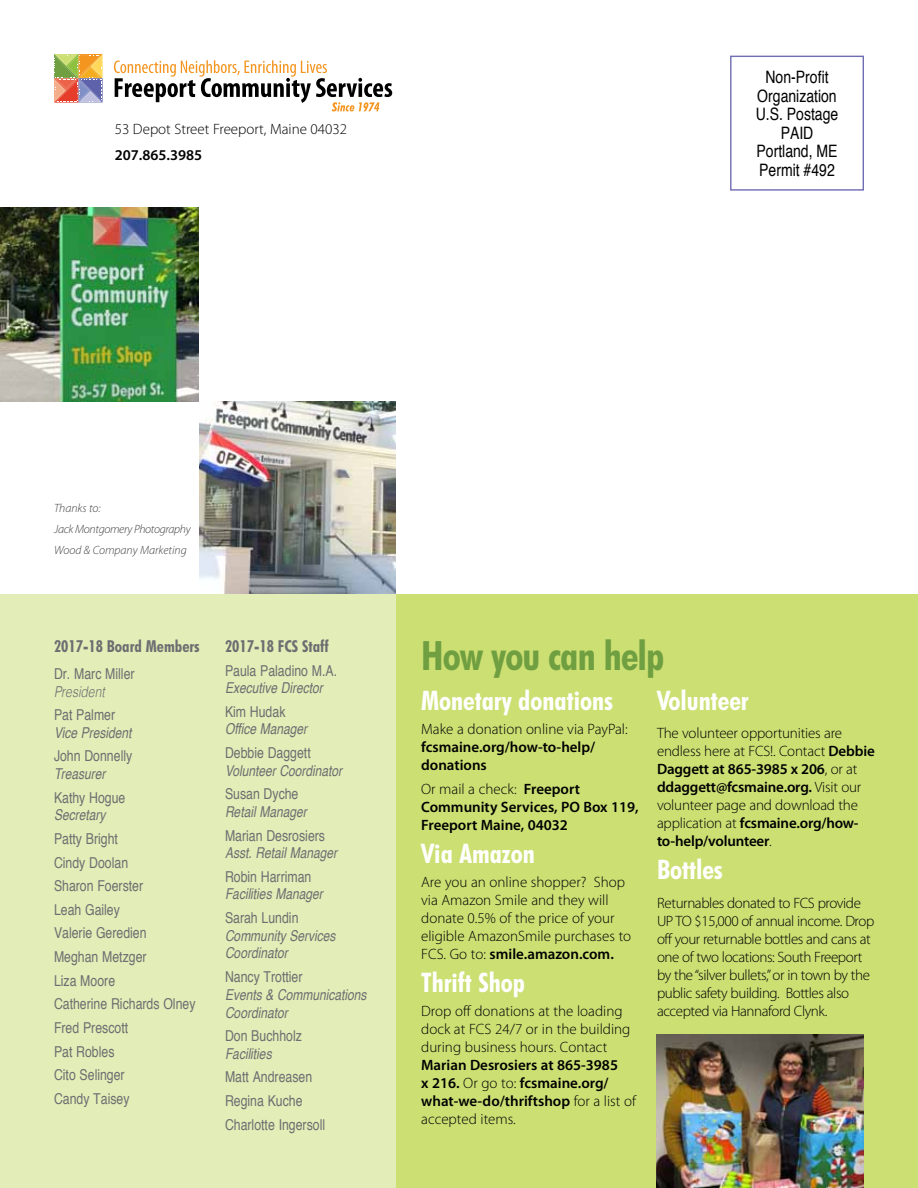
<style>
.page{position:relative;width:918px;height:1188px;background:#fff}
.page>*{position:absolute;margin:0;border:0;box-sizing:border-box;transform-origin:0 0}
.t1{font:700 condensed 40.5px "Futura BT";letter-spacing:-.02em;color:#6f9f40}
.t2{font:700 condensed 27px "Futura BT";color:#fff}
.t3{font:condensed 17.1px/18.5px "Helvetica";color:#000;text-align:center}
.t4{font:700 condensed 16.5px "Futura BT";color:#6d6e71}
.t5{font:300 15px/18px "Myriad Pro";letter-spacing:-.01em;color:#000}
.t6{font:condensed 15px/23.5px "Helvetica";color:#6d6e71}
.t7{font:300 15px/18px "Myriad Pro";letter-spacing:-.03em;color:#000}
.t8{font:600 15px/18px "Myriad Pro";color:#000}
.t9{font:italic 15px/17.7px "Helvetica";color:#6d6e71;scale:.8 1}
.t10{font:italic 300 15px "Helvetica";color:#6d6e71;scale:.8 1}
.t11{font:italic 300 12px/21px "Myriad Pro";letter-spacing:-.01em;color:#414042}
.s1{font-weight:300}
.s2{font-weight:600}
</style>
<div class="page">
<div style="left:730px;top:56px;width:134px;height:135px;border:1px solid #716fb4"></div>
<div style="left:210px;top:594px;width:708px;height:594px;background:#ccdf73"></div>
<div style="left:0;top:594px;width:395px;height:594px;background:#e3edb7"></div>
<svg style="left:54px;top:54px;width:49px;height:49px;background:#c19d70"></svg>
<svg style="left:114px;top:60px;width:278px;height:51px"></svg>
<img style="left:657px;top:1035px;width:207px;height:153px">
<img style="left:199px;top:402px;width:196px;height:192px">
<img style="left:0;top:208px;width:198px;height:194px">
<p class="t5" style="left:115px;top:121px;width:234px">53 Depot Street Freeport, Maine 04032</p>
<p class="t8" style="left:115px;top:146px;width:89px">207.865.3985</p>
<p class="t3" style="left:756px;top:68px;width:84px">Non-Profit<br>Organization<br>U.S. Postage<br>PAID<br>Portland, ME<br>Permit #492</p>
<p class="t11" style="left:54px;top:498px;width:138px">Thanks to:<br>Jack Montgomery Photography<br>Wood &amp; Company Marketing</p>
<p class="t4" style="left:54px;top:636px;width:147px">2017-18 Board Members</p>
<p class="t6" style="left:54px;top:662px;width:82px">Dr. Marc Miller</p>
<p class="t10" style="left:54px;top:678px;width:65px">President</p>
<p class="t6" style="left:54px;top:703px;width:63px">Pat Palmer</p>
<p class="t9" style="left:54px;top:724px;width:98px">Vice President</p>
<p class="t6" style="left:54px;top:744px;width:80px">John Donnelly</p>
<p class="t9" style="left:54px;top:765px;width:66px">Treasurer</p>
<p class="t6" style="left:54px;top:785px;width:73px">Kathy Hogue</p>
<p class="t9" style="left:54px;top:807px;width:66px">Secretary</p>
<p class="t6" style="left:54px;top:827px;width:143px">Patty Bright<br>Cindy Doolan<br>Sharon Foerster<br>Leah Gailey<br>Valerie Geredien<br>Meghan Metzger<br>Liza Moore<br>Catherine Richards Olney<br>Fred Prescott<br>Pat Robles<br>Cito Selinger<br>Candy Taisey</p>
<p class="t4" style="left:225px;top:636px;width:105px">2017-18 FCS Staff</p>
<p class="t6" style="left:225px;top:658px;width:114px">Paula Paladino M.A.</p>
<p class="t9" style="left:225px;top:679px;width:124px">Executive Director</p>
<p class="t6" style="left:225px;top:699px;width:62px">Kim Hudak</p>
<p class="t9" style="left:225px;top:721px;width:104px">Office Manager</p>
<p class="t6" style="left:225px;top:741px;width:87px">Debbie Daggett</p>
<p class="t9" style="left:225px;top:762px;width:148px">Volunteer Coordinator</p>
<p class="t6" style="left:225px;top:782px;width:75px">Susan Dyche</p>
<p class="t9" style="left:225px;top:803px;width:104px">Retail Manager</p>
<p class="t6" style="left:225px;top:823px;width:102px">Marian Desrosiers</p>
<p class="t9" style="left:225px;top:844px;width:142px">Asst. Retail Manager</p>
<p class="t6" style="left:225px;top:864px;width:88px">Robin Harriman</p>
<p class="t9" style="left:225px;top:886px;width:124px">Facilities Manager</p>
<p class="t6" style="left:225px;top:906px;width:75px">Sarah Lundin</p>
<p class="t9" style="left:225px;top:927px;width:139px">Community Services<br>Coordinator</p>
<p class="t6" style="left:225px;top:965px;width:79px">Nancy Trottier</p>
<p class="t9" style="left:225px;top:986px;width:178px">Events &amp; Communications<br>Coordinator</p>
<p class="t6" style="left:225px;top:1024px;width:78px">Don Buchholz</p>
<p class="t9" style="left:225px;top:1045px;width:60px">Facilities</p>
<p class="t6" style="left:225px;top:1065px;width:102px">Matt Andreasen<br>Regina Kuche<br>Charlotte Ingersoll</p>
<h1 class="t1" style="left:421px;top:631px;width:245px">How you can help</h1>
<h2 class="t2" style="left:421px;top:684px;width:193px">Monetary donations</h2>
<p class="t5" style="left:421px;top:720px;width:208px">Make a donation online via PayPal:</p>
<p class="t8" style="left:421px;top:737px;width:176px">fcsmaine.org/how-to-help/ donations</p>
<p class="t8" style="left:421px;top:779px;width:219px"><span class="s1">Or mail a check:</span> Freeport<br>Community Services, PO Box 119,<br>Freeport Maine, 04032</p>
<h2 class="t2" style="left:421px;top:837px;width:115px">Via Amazon</h2>
<p class="t5" style="left:421px;top:873px;width:212px">Are you an online shopper? Shop via Amazon Smile and they will donate 0.5% of the price of your eligible AmazonSmile purchases to<br>FCS. Go to: <span class="s2">smile.amazon.com.</span></p>
<h2 class="t2" style="left:421px;top:966px;width:105px">Thrift Shop</h2>
<p class="t5" style="left:421px;top:1002px;width:211px">Drop off donations at the loading dock at FCS 24/7 or in the building during business hours. Contact</p>
<p class="t8" style="left:421px;top:1055px;width:216px">Marian Desrosiers at 865-3985<br>x 216. <span class="s1">Or go to:</span> fcsmaine.org/ what-we-do/thriftshop <span class="s1">for a list of accepted items.</span></p>
<h2 class="t2" style="left:657px;top:684px;width:93px">Volunteer</h2>
<p class="t5" style="left:657px;top:724px;width:219px">The volunteer opportunities are endless here at FCS!. Contact <span class="s2">Debbie<br>Daggett at 865-3985 x 206</span>, or at <span class="s2">ddaggett@fcsmaine.org.</span> Visit our volunteer page and download the application at <span class="s2">fcsmaine.org/how&shy;to-help/volunteer</span>.</p>
<h2 class="t2" style="left:657px;top:853px;width:68px">Bottles</h2>
<p class="t7" style="left:657px;top:894px;width:219px">Returnables donated to FCS provide<br>UP TO $15,000 of annual income. Drop off your returnable bottles and cans at one of two locations: South Freeport by the “silver bullets,” or in town by the public safety building. Bottles also accepted via Hannaford Clynk.</p>
</div>
